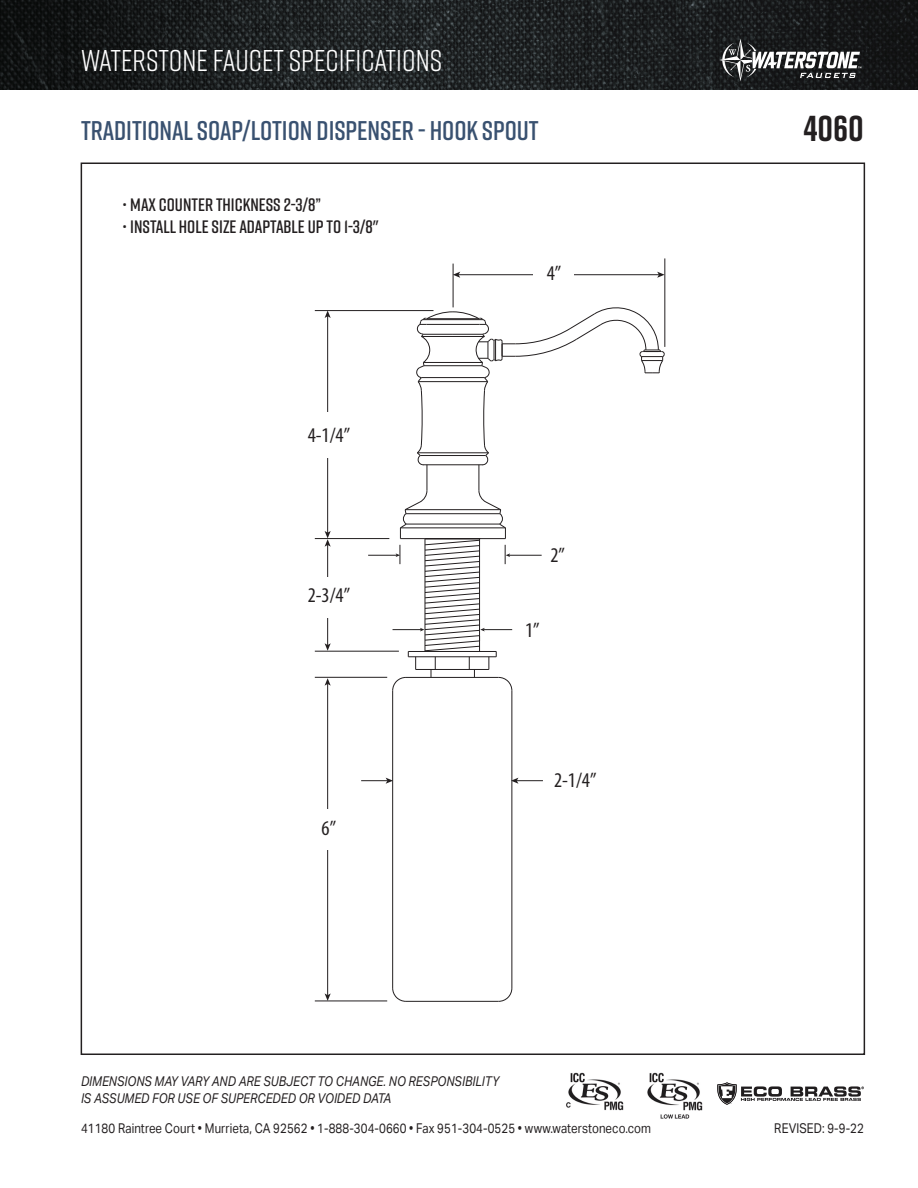
<style>
.page{position:relative;width:918px;height:1188px;background:#fff}
.page>*{position:absolute;margin:0;border:0;box-sizing:border-box;transform-origin:0 0}
.t1{font:700 36px "Rift";color:#231f20}
.t2{font:30px "Rift";color:#fff}
.t3{font:600 27px "Rift";letter-spacing:-.005em;color:#395170}
.t4{font:condensed 21px "Myriad Pro";color:#231f20}
.t5{font:600 18px "Rift";color:#231f20}
.t6{font:13.5px "Aktiv Grotesk";letter-spacing:.01em;color:#231f20;scale:.85 1}
.t7{font:italic 13.5px/16.2px "Aktiv Grotesk";letter-spacing:.01em;color:#231f20;scale:.85 1}
</style>
<div class="page">
<img style="left:647px;top:1072px;width:56px;height:47px">
<img style="left:566px;top:1072px;width:58px;height:39px">
<img style="left:0;top:0;width:918px;height:89px">
<svg style="left:719px;top:39px;width:142px;height:42px"></svg>
<svg style="left:717px;top:1082px;width:147px;height:23px"></svg>
<svg style="left:498px;top:987px;width:15px;height:15px"></svg>
<svg style="left:392px;top:987px;width:15px;height:15px"></svg>
<hr style="left:511px;top:691px;width:1px;height:297px;background:#231f20">
<hr style="left:392px;top:691px;width:1px;height:297px;background:#231f20">
<hr style="left:406px;top:1001px;width:93px;height:1px;background:#231f20">
<hr style="left:327px;top:545px;width:1px;height:100px;background:#231f20">
<svg style="left:325px;top:643px;width:6px;height:8px"></svg>
<hr style="left:315px;top:651px;width:84px;height:1px;background:#231f20">
<hr style="left:315px;top:538px;width:74px;height:1px;background:#231f20">
<hr style="left:315px;top:310px;width:119px;height:1px;background:#231f20">
<hr style="left:453px;top:264px;width:1px;height:43px;background:#231f20">
<hr style="left:664px;top:258px;width:1px;height:89px;background:#231f20">
<hr style="left:315px;top:677px;width:72px;height:1px;background:#231f20">
<hr style="left:315px;top:1001px;width:72px;height:1px;background:#231f20">
<hr style="left:327px;top:316px;width:1px;height:217px;background:#231f20">
<svg style="left:325px;top:311px;width:6px;height:7px"></svg>
<svg style="left:325px;top:531px;width:6px;height:16px"></svg>
<div style="left:315px;top:413px;width:27px;height:45px;background:#fff"></div>
<div style="left:316px;top:578px;width:27px;height:40px;background:#fff"></div>
<hr style="left:327px;top:684px;width:1px;height:312px;background:#231f20">
<svg style="left:325px;top:678px;width:6px;height:8px"></svg>
<svg style="left:325px;top:993px;width:6px;height:8px"></svg>
<div style="left:315px;top:809px;width:27px;height:41px;background:#fff"></div>
<hr style="left:458px;top:274px;width:201px;height:1px;background:#231f20">
<svg style="left:657px;top:272px;width:8px;height:6px"></svg>
<svg style="left:453px;top:272px;width:7px;height:6px"></svg>
<div style="left:533px;top:255px;width:41px;height:36px;background:#fff"></div>
<svg style="left:511px;top:778px;width:32px;height:6px"></svg>
<svg style="left:361px;top:778px;width:32px;height:6px"></svg>
<svg style="left:368px;top:305px;width:297px;height:386px"></svg>
<h2 class="t2" style="left:81px;top:39px;width:363px">WATERSTONE FAUCET SPECIFICATIONS</h2>
<p class="t3" style="left:81px;top:111px;width:459px">TRADITIONAL SOAP/LOTION DISPENSER - HOOK SPOUT</p>
<p class="t1" style="left:804px;top:102px;width:62px">4060</p>
<p class="t5" style="left:122px;top:192px;width:201px">• MAX COUNTER THICKNESS 2-3/8”</p>
<p class="t5" style="left:122px;top:214px;width:258px">• INSTALL HOLE SIZE ADAPTABLE UP TO 1-3/8"</p>
<p class="t4" style="left:308px;top:422px;width:44px">4-1/4”</p>
<p class="t4" style="left:308px;top:583px;width:44px">2-3/4”</p>
<p class="t4" style="left:322px;top:816px;width:16px">6”</p>
<p class="t4" style="left:547px;top:261px;width:16px">4”</p>
<p class="t4" style="left:551px;top:543px;width:16px">2”</p>
<p class="t4" style="left:525px;top:617px;width:16px">1”</p>
<p class="t4" style="left:554px;top:767px;width:44px">2-1/4”</p>
<p class="t7" style="left:81px;top:1074px;width:493px">DIMENSIONS MAY VARY AND ARE SUBJECT TO CHANGE. NO RESPONSIBILITY<br>IS ASSUMED FOR USE OF SUPERCEDED OR VOIDED DATA</p>
<p class="t6" style="left:81px;top:1120px;width:672px">41180 Raintree Court • Murrieta, CA 92562 • 1-888-304-0660 • Fax 951-304-0525 • www.waterstoneco.com</p>
<p class="t6" style="left:774px;top:1121px;width:107px">REVISED: 9-9-22</p>
</div>
